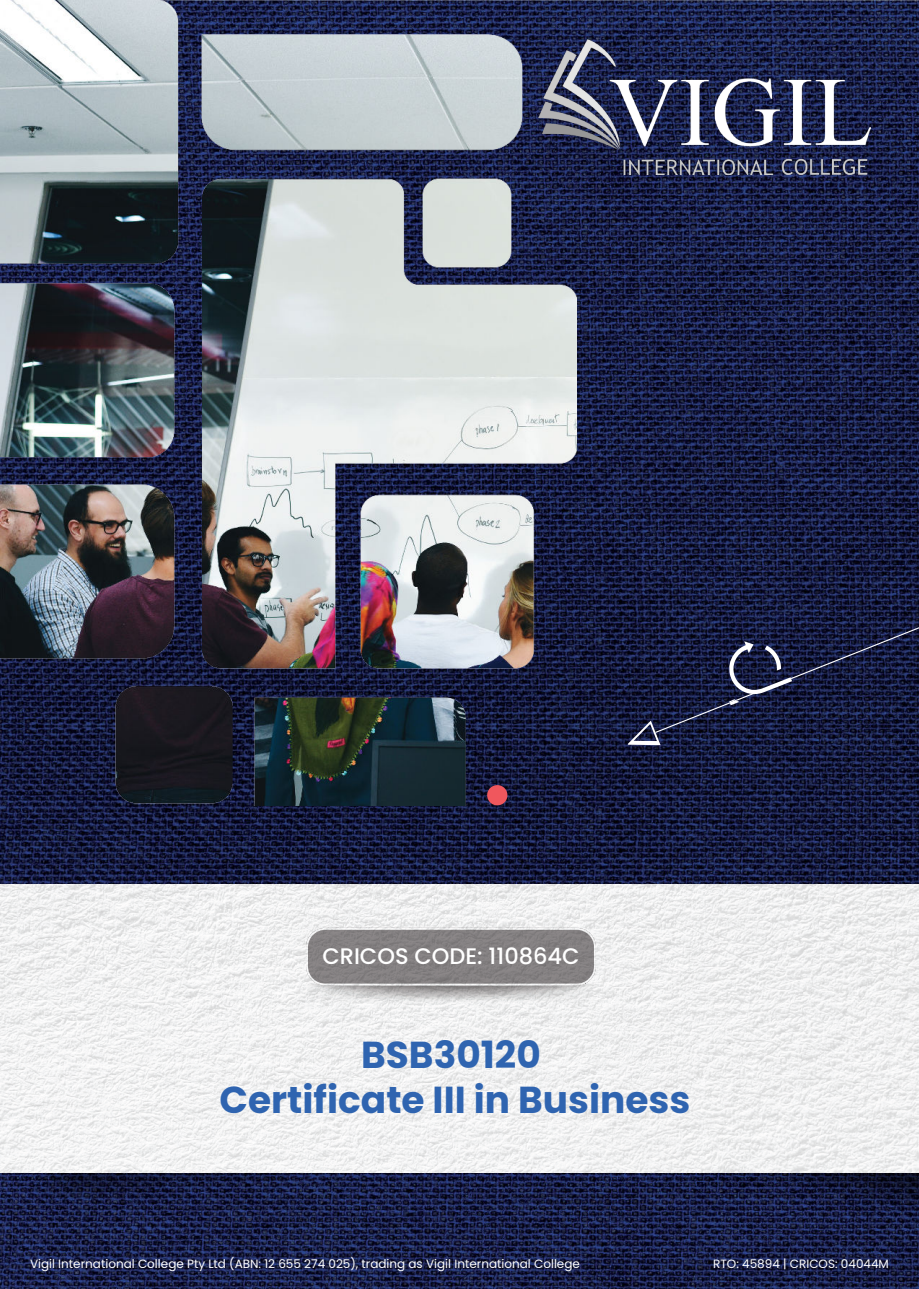
<style>
.page{position:relative;width:919px;height:1289px;background:#fff}
.page>*{position:absolute;margin:0;border:0;box-sizing:border-box;transform-origin:0 0}
.t1{font:700 37.5px/45px "Poppins";color:#2f64b0;text-align:center}
.t2{font:500 22.5px "Poppins";color:#fff}
.t3{font:12px "Poppins";color:#fff}
</style>
<div class="page">
<img style="left:0;top:0;width:918px;height:1288px">
<img style="left:576px;top:40px;width:294px;height:134px">
<img style="left:0;top:1171px;width:918px;height:70px">
<img style="left:0;top:884px;width:918px;height:287px">
<img style="left:307px;top:985px;width:287px;height:17px">
<svg style="left:306px;top:927px;width:290px;height:58px;background:#8d8a8b"></svg>
<svg style="left:627px;top:627px;width:291px;height:118px;background:#1c2143"></svg>
<svg style="left:486px;top:805px;width:22px;height:1px"></svg>
<img style="left:0;top:0;width:576px;height:805px">
<h2 class="t2" style="left:322px;top:942px;width:259px">CRICOS CODE: 110864C</h2>
<h1 class="t1" style="left:219px;top:1035px;width:472px">BSB30120<br>Certificate III in Business</h1>
<p class="t3" style="left:30px;top:1257px;width:551px">Vigil International College Pty Ltd (ABN: 12 655 274 025), trading as Vigil International College</p>
<p class="t3" style="left:713px;top:1257px;width:177px">RTO: 45894 | CRICOS: 04044M</p>
</div>
